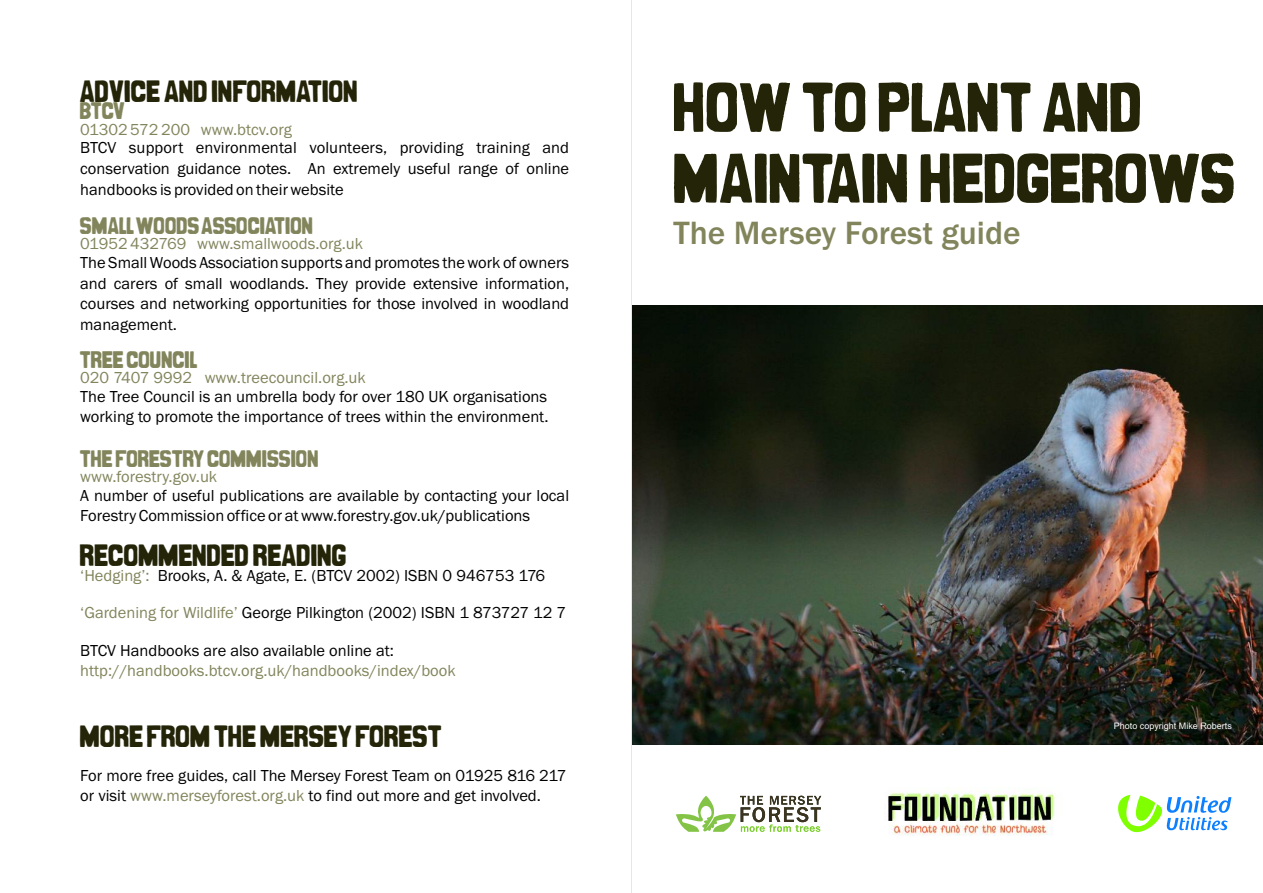
<style>
.page{position:relative;width:1263px;height:893px;background:#fff}
.page>*{position:absolute;margin:0;border:0;box-sizing:border-box;transform-origin:0 0}
.t1{font:61.65px/70.9px "Can Cande Bois";color:#242408}
.t2{font:500 33.45px "Franklin Gothic";color:#82855c}
.t3{font:27px "Can Cande Bois";color:#242408}
.t4{font:21px "Can Cande Bois";color:#82855c}
.t5{font:16.5px/20.5px "Franklin Gothic";color:#000;text-align:justify}
.t6{font:16.5px "Franklin Gothic";color:#82855c}
.t7{font:9px "Arial";color:#fff}
.s1{color:#82855c}
</style>
<div class="page">
<img style="left:632px;top:306px;width:631px;height:439px">
<hr style="left:631px;top:0;width:1px;height:893px;background:#e6e6e6">
<svg style="left:1118px;top:795px;width:113px;height:37px"></svg>
<svg style="left:676px;top:796px;width:145px;height:36px"></svg>
<img style="left:888px;top:787px;width:167px;height:49px">
<h3 class="t3" style="left:80px;top:77px;width:280px">ADVICE AND INFORMATION</h3>
<p class="t4" style="left:80px;top:100px;width:47px">BTCV</p>
<p class="t6" style="left:80px;top:123px;width:213px">01302 572 200 www.btcv.org</p>
<p class="t5" style="left:80px;top:139px;width:490px">BTCV support environmental volunteers, providing training and conservation guidance notes. An extremely useful range of online handbooks is provided on their website</p>
<p class="t4" style="left:80px;top:214px;width:235px">SMALL WOODS ASSOCIATION</p>
<p class="t6" style="left:80px;top:238px;width:284px">01952 432769 www.smallwoods.org.uk</p>
<p class="t5" style="left:80px;top:253px;width:490px">The Small Woods Association supports and promotes the work of owners and carers of small woodlands. They provide extensive information, courses and networking opportunities for those involved in woodland management.</p>
<p class="t4" style="left:80px;top:348px;width:119px">TREE COUNCIL</p>
<p class="t6" style="left:80px;top:371px;width:287px">020 7407 9992 www.treecouncil.org.uk</p>
<p class="t5" style="left:80px;top:387px;width:470px">The Tree Council is an umbrella body for over 180 UK organisations working to promote the importance of trees within the environment.</p>
<p class="t4" style="left:80px;top:447px;width:240px">THE FORESTRY COMMISSION</p>
<p class="t6" style="left:80px;top:470px;width:138px">www.forestry.gov.uk</p>
<p class="t5" style="left:80px;top:486px;width:490px">A number of useful publications are available by contacting your local<br>Forestry Commission office or atwww.forestry.gov.uk/publications</p>
<h3 class="t3" style="left:80px;top:541px;width:268px">RECOMMENDED READING</h3>
<p class="t5" style="left:158px;top:566px;width:389px">Brooks, A. &amp; Agate, E. (BTCV 2002) ISBN 0 946753 176</p>
<p class="t6" style="left:80px;top:569px;width:71px">‘Hedging’:</p>
<p class="t5" style="left:80px;top:604px;width:488px"><span class="s1">‘Gardening for Wildlife’</span> George Pilkington (2002) ISBN 1 873727 12 7</p>
<p class="t5" style="left:80px;top:641px;width:315px">BTCV Handbooks are also available online at:</p>
<p class="t6" style="left:80px;top:665px;width:377px">http://handbooks.btcv.org.uk/handbooks/index/book</p>
<h3 class="t3" style="left:80px;top:721px;width:363px">MORE FROM THE MERSEY FOREST</h3>
<p class="t5" style="left:80px;top:766px;width:488px">For more free guides, call The Mersey Forest Team on 01925 816 217</p>
<p class="t5" style="left:80px;top:787px;width:462px">or visit <span class="s1">www.merseyforest.org.uk</span> to find out more and get involved.</p>
<h1 class="t1" style="left:674px;top:75px;width:563px">HOW TO PLANT AND<br>MAINTAIN HEDGEROWS</h1>
<h2 class="t2" style="left:674px;top:221px;width:348px">The Mersey Forest guide</h2>
<p class="t7" style="left:1114px;top:722px;width:120px">Photo copyright Mike Roberts</p>
</div>
